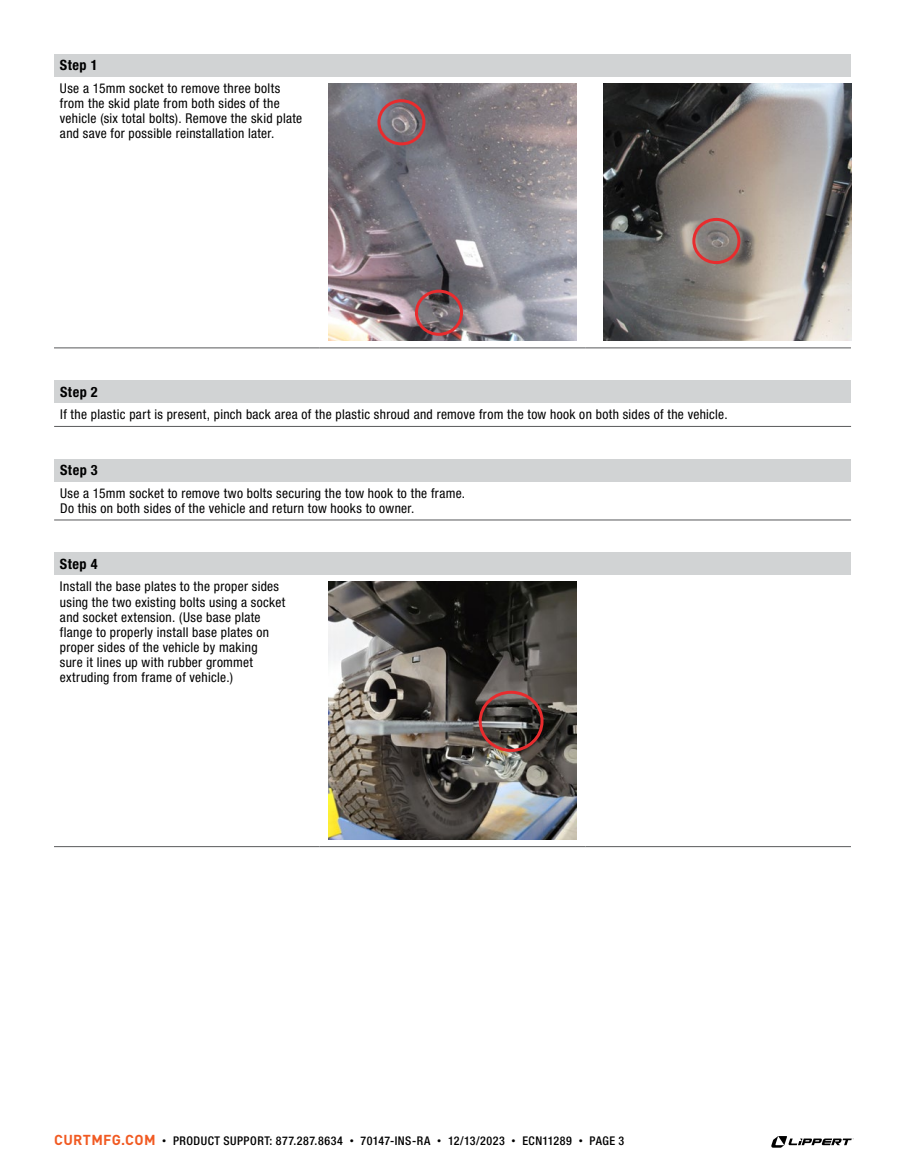
<style>
.page{position:relative;width:905px;height:1175px;background:#fff}
.page>*{position:absolute;margin:0;border:0;box-sizing:border-box;transform-origin:0 0}
.t1{font:700 condensed 14.25px "Helvetica Neue LT Std";letter-spacing:.035em;color:#000}
.t2{font:condensed 13.5px/15px "Helvetica Neue LT Std";letter-spacing:.025em;color:#000}
.t3{font:500 condensed 12px "Helvetica Neue LT Std";letter-spacing:.04em;color:#000}
.s1{font-family:"DINOT";font-weight:700;font-stretch:normal;font-size:14.25px;color:#f15a22}
.s2{font-family:"DINOT";font-weight:400;font-stretch:normal;font-size:9px}
</style>
<div class="page">
<svg style="left:771px;top:1136px;width:82px;height:11px"></svg>
<div style="left:54px;top:54px;width:796px;height:22px;background:#d1d3d4"></div>
<hr style="left:54px;top:347px;width:266px;height:1px;background:#58595b">
<hr style="left:320px;top:347px;width:265px;height:1px;background:#58595b">
<hr style="left:585px;top:347px;width:265px;height:1px;background:#58595b">
<img style="left:329px;top:83px;width:247px;height:258px">
<img style="left:603px;top:83px;width:248px;height:258px">
<div style="left:54px;top:553px;width:796px;height:22px;background:#d1d3d4"></div>
<hr style="left:54px;top:846px;width:266px;height:1px;background:#58595b">
<hr style="left:320px;top:846px;width:265px;height:1px;background:#58595b">
<hr style="left:585px;top:846px;width:265px;height:1px;background:#58595b">
<img style="left:329px;top:582px;width:247px;height:257px">
<div style="left:377px;top:99px;width:48px;height:46px;border:3px solid #e82c2e;border-radius:50%"></div>
<div style="left:415px;top:290px;width:48px;height:46px;border:3px solid #e82c2e;border-radius:50%"></div>
<div style="left:478px;top:690px;width:65px;height:62px;border:3px solid #e82c2e;border-radius:50%"></div>
<div style="left:692px;top:218px;width:48px;height:46px;border:3px solid #e82c2e;border-radius:50%"></div>
<div style="left:54px;top:381px;width:797px;height:22px;background:#d1d3d4"></div>
<hr style="left:54px;top:426px;width:797px;height:1px;background:#58595b">
<div style="left:54px;top:459px;width:797px;height:22px;background:#d1d3d4"></div>
<hr style="left:54px;top:519px;width:797px;height:1px;background:#58595b">
<p class="t1" style="left:60px;top:56px;width:39px">Step 1</p>
<p class="t2" style="left:60px;top:80px;width:244px">Use a 15mm socket to remove three bolts from the skid plate from both sides of the vehicle (six total bolts). Remove the skid plate and save for possible reinstallation later.</p>
<p class="t1" style="left:60px;top:383px;width:39px">Step 2</p>
<p class="t2" style="left:60px;top:407px;width:669px">If the plastic part is present, pinch back area of the plastic shroud and remove from the tow hook on both sides of the vehicle.</p>
<p class="t1" style="left:60px;top:461px;width:39px">Step 3</p>
<p class="t2" style="left:60px;top:485px;width:406px">Use a 15mm socket to remove two bolts securing the tow hook to the frame.<br>Do this on both sides of the vehicle and return tow hooks to owner.</p>
<p class="t1" style="left:60px;top:555px;width:39px">Step 4</p>
<p class="t2" style="left:60px;top:579px;width:227px">Install the base plates to the proper sides using the two existing bolts using a socket and socket extension. (Use base plate flange to properly install base plates on proper sides of the vehicle by making<br>sure it lines up with rubber grommet extruding from frame of vehicle.)</p>
<p class="t3" style="left:54px;top:1133px;width:571px"><span class="s1">CURTMFG.COM</span> <span class="s2">•</span> PRODUCT SUPPORT: 877.287.8634 <span class="s2">•</span> 70147-INS-RA <span class="s2">•</span> 12/13/2023 <span class="s2">•</span> ECN11289 <span class="s2">•</span> PAGE 3</p>
</div>
